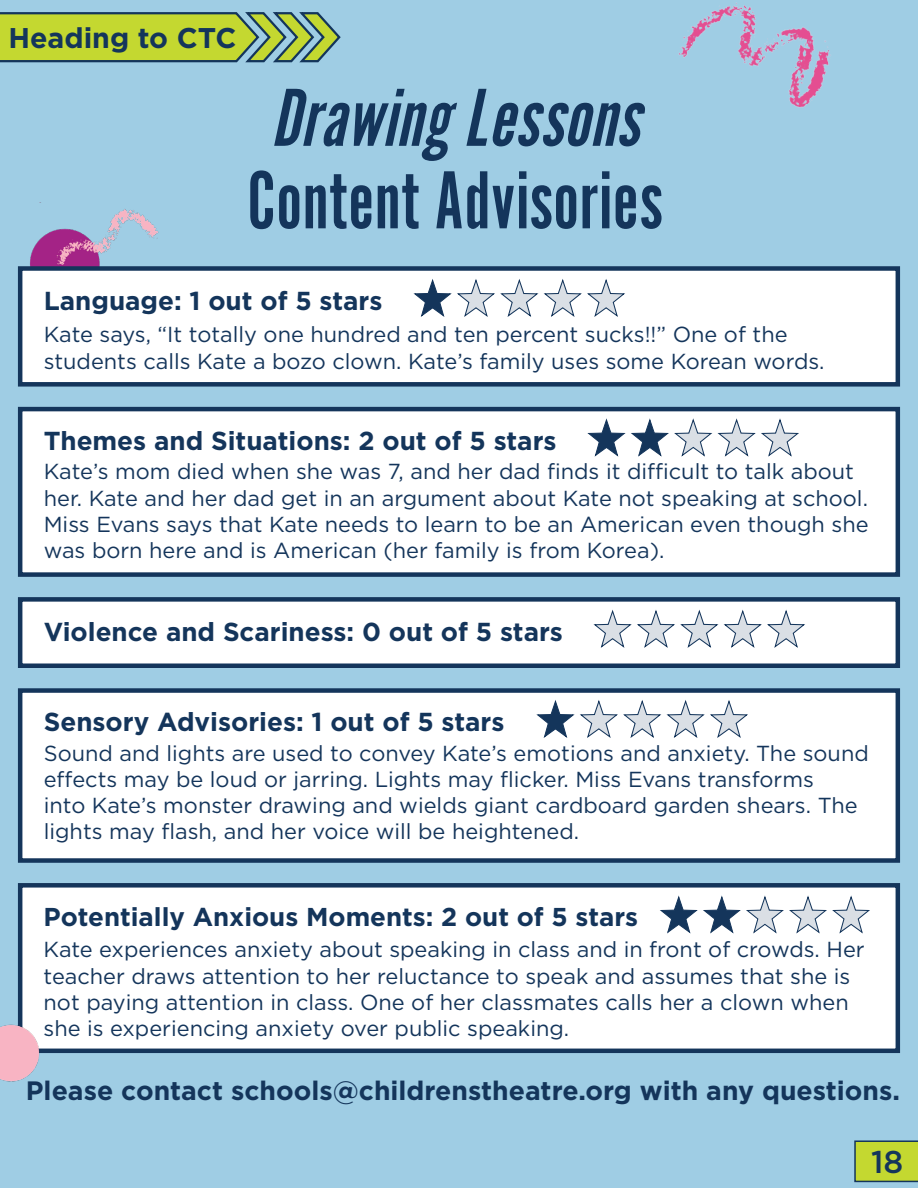
<style>
.page{position:relative;width:918px;height:1188px;background:#9fcde4}
.page>*{position:absolute;margin:0;border:0;box-sizing:border-box;transform-origin:0 0}
.t1{font:85.5px "Alternate Got No 1 D";color:#14355b}
.t2{font:italic 85.5px "Alternate Got No 1 D";color:#14355b}
.t3{font:500 31.5px "Gotham";color:#14355b}
.t4{font:700 28.5px "Gotham";color:#14355b}
.t5{font:700 26.55px "Gotham";color:#14355b}
.t6{font:700 25.95px "Gotham";color:#14355b}
.t7{font:700 25.8px "Gotham";color:#14355b}
.t8{font:21.75px/26.1px "Gotham";color:#14355b}
</style>
<div class="page">
<img style="left:678px;top:2px;width:153px;height:106px">
<svg style="left:854px;top:1140px;width:64px;height:43px;background:#b2c83a"></svg>
<svg style="left:0;top:12px;width:341px;height:51px;background:#a8c14b"></svg>
<img style="left:30px;top:209px;width:129px;height:57px">
<div style="left:18px;top:266px;width:882px;height:121px;background:#fff;border:4px solid #14355b"></div>
<svg style="left:413px;top:279px;width:212px;height:38px"></svg>
<div style="left:18px;top:597px;width:882px;height:71px;background:#fff;border:4px solid #14355b"></div>
<svg style="left:593px;top:610px;width:212px;height:38px"></svg>
<div style="left:18px;top:883px;width:882px;height:170px;background:#fff;border:4px solid #14355b"></div>
<svg style="left:660px;top:896px;width:210px;height:38px"></svg>
<div style="left:18px;top:688px;width:882px;height:175px;background:#fff;border:4px solid #14355b"></div>
<svg style="left:536px;top:700px;width:212px;height:38px"></svg>
<div style="left:18px;top:407px;width:882px;height:170px;background:#fff;border:4px solid #14355b"></div>
<svg style="left:587px;top:419px;width:212px;height:38px"></svg>
<img style="left:0;top:1021px;width:44px;height:61px">
<h3 class="t4" style="left:8px;top:19px;width:229px">Heading to CTC</h3>
<h1 class="t2" style="left:271px;top:72px;width:390px">DrawingLessons</h1>
<h1 class="t1" style="left:247px;top:155px;width:418px">Content Advisories</h1>
<p class="t6" style="left:44px;top:283px;width:340px">Language: 1 out of 5 stars</p>
<p class="t8" style="left:44px;top:321px;width:782px">Kate says, “It totally one hundred and ten percent sucks!!” One of the students calls Kate a bozo clown. Kate’s family uses some Korean words.</p>
<p class="t6" style="left:44px;top:423px;width:514px">Themes and Situations: 2 out of 5 stars</p>
<p class="t8" style="left:44px;top:458px;width:826px">Kate’s mom died when she was 7, and her dad finds it difficult to talk about her. Kate and her dad get in an argument about Kate not speaking at school.<br>Miss Evans says that Kate needs to learn to be an American even though she was born here and is American (her family is from Korea).</p>
<p class="t6" style="left:44px;top:614px;width:521px">Violence and Scariness: 0 out of 5 stars</p>
<p class="t6" style="left:44px;top:705px;width:462px">Sensory Advisories: 1 out of 5 stars</p>
<p class="t8" style="left:44px;top:740px;width:827px">Sound and lights are used to convey Kate’s emotions and anxiety. The sound effects may be loud or jarring. Lights may flicker. Miss Evans transforms<br>into Kate’s monster drawing and wields giant cardboard garden shears. The lights may flash, and her voice will be heightened.</p>
<p class="t7" style="left:44px;top:900px;width:596px">Potentially Anxious Moments: 2 out of 5 stars</p>
<p class="t8" style="left:44px;top:936px;width:823px">Kate experiences anxiety about speaking in class and in front of crowds. Her teacher draws attention to her reluctance to speak and assumes that she is not paying attention in class. One of her classmates calls her a clown when she is experiencing anxiety over public speaking.</p>
<p class="t5" style="left:26px;top:1073px;width:876px">Please contact schools@childrenstheatre.org with any questions.</p>
<h2 class="t3" style="left:871px;top:1141px;width:34px">18</h2>
</div>
